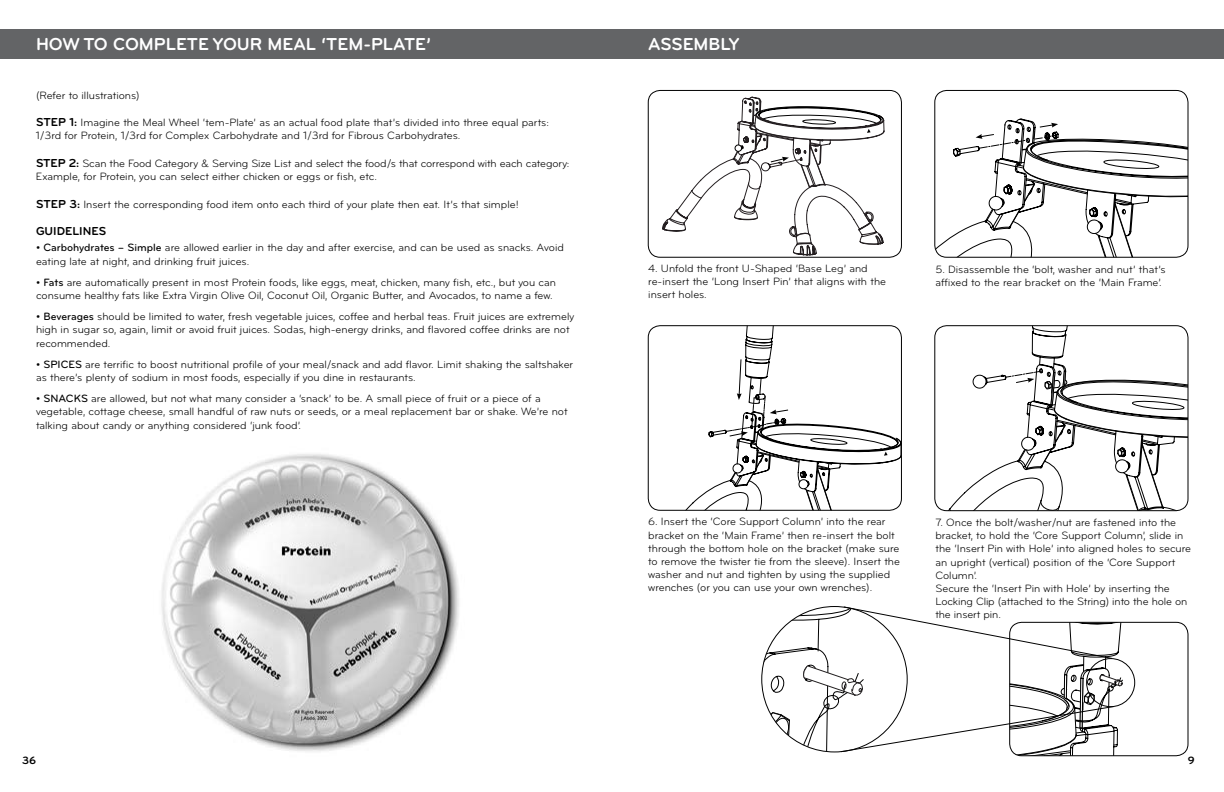
<style>
.page{position:relative;width:1224px;height:792px;background:#fff}
.page>*{position:absolute;margin:0;border:0;box-sizing:border-box;transform-origin:0 0}
.t1{font:700 18px "Bryant";color:#fff}
.t2{font:700 12px "Bryant";color:#000}
.t3{font:11px/13.2px "Bryant";color:#000}
.t4{font:700 11px "Bryant";color:#000}
.s1{font-weight:700;font-size:12px}
.s2{font-weight:500}
</style>
<div class="page">
<img style="left:161px;top:454px;width:298px;height:298px">
<div style="left:0;top:29px;width:612px;height:29px;background:#636466"></div>
<div style="left:612px;top:29px;width:612px;height:29px;background:#636466"></div>
<svg style="left:648px;top:327px;width:252px;height:32px"></svg>
<div style="left:648px;top:325px;width:254px;height:186px;border:1px solid #000;border-radius:12px"></div>
<div style="left:648px;top:90px;width:254px;height:168px;border:1px solid #000;border-radius:12px"></div>
<svg style="left:935px;top:326px;width:253px;height:185px"></svg>
<svg style="left:935px;top:119px;width:253px;height:138px"></svg>
<svg style="left:662px;top:97px;width:223px;height:158px"></svg>
<svg style="left:648px;top:359px;width:253px;height:151px"></svg>
<svg style="left:762px;top:606px;width:426px;height:150px"></svg>
<div style="left:1086px;top:658px;width:49px;height:49px;border:1px solid #000;border-radius:50%"></div>
<h1 class="t1" style="left:36px;top:32px;width:396px">HOW TO COMPLETE YOUR MEAL ‘TEM-PLATE’</h1>
<p class="t3" style="left:36px;top:88px;width:105px">(Refer to illustrations)</p>
<p class="t3" style="left:36px;top:116px;width:514px"><span class="s1">STEP 1:</span> Imagine the Meal Wheel ‘tem-Plate’ as an actual food plate that’s divided into three equal parts:<br>1/3rd for Protein, 1/3rd for Complex Carbohydrate and 1/3rd for Fibrous Carbohydrates.</p>
<p class="t3" style="left:36px;top:157px;width:535px"><span class="s1">STEP 2:</span> Scan the Food Category &amp; Serving Size List and select the food/s that correspond with each category:<br>Example, for Protein, you can select either chicken or eggs or fish, etc.</p>
<p class="t3" style="left:36px;top:198px;width:484px"><span class="s1">STEP 3:</span> Insert the corresponding food item onto each third of your plate then eat. It’s that simple!</p>
<p class="t2" style="left:36px;top:224px;width:72px">GUIDELINES</p>
<p class="t3" style="left:36px;top:241px;width:529px"><span class="s2">• Carbohydrates – Simple</span> are allowed earlier in the day and after exercise, and can be used as snacks. Avoid eating late at night, and drinking fruit juices.</p>
<p class="t3" style="left:36px;top:276px;width:522px"><span class="s2">• Fats</span> are automatically present in most Protein foods, like eggs, meat, chicken, many fish, etc., but you can consume healthy fats like Extra Virgin Olive Oil, Coconut Oil, Organic Butter, and Avocados, to name a few.</p>
<p class="t3" style="left:36px;top:310px;width:540px"><span class="s2">• Beverages</span> should be limited to water, fresh vegetable juices, coffee and herbal teas. Fruit juices are extremely high in sugar so, again, limit or avoid fruit juices. Sodas, high-energy drinks, and flavored coffee drinks are not recommended.</p>
<p class="t3" style="left:36px;top:358px;width:539px"><span class="s2">• SPICES</span> are terrific to boost nutritional profile of your meal/snack and add flavor. Limit shaking the saltshaker as there’s plenty of sodium in most foods, especially if you dine in restaurants.</p>
<p class="t3" style="left:36px;top:392px;width:533px"><span class="s2">• SNACKS</span> are allowed, but not what many consider a ‘snack’ to be. A small piece of fruit or a piece of a vegetable, cottage cheese, small handful of raw nuts or seeds, or a meal replacement bar or shake. We’re not talking about candy or anything considered ‘junk food’.</p>
<h1 class="t1" style="left:648px;top:32px;width:93px">ASSEMBLY</h1>
<p class="t3" style="left:648px;top:262px;width:239px">4. Unfold the front U-Shaped ‘Base Leg’ and re-insert the ‘Long Insert Pin’ that aligns with the insert holes.</p>
<p class="t3" style="left:935px;top:262px;width:232px">5. Disassemble the ‘bolt, washer and nut’ that’s affixed to the rear bracket on the ‘Main Frame’.</p>
<p class="t3" style="left:648px;top:515px;width:253px">6. Insert the ‘Core Support Column’ into the rear bracket on the ‘Main Frame’ then re-insert the bolt through the bottom hole on the bracket (make sure to remove the twister tie from the sleeve). Insert the washer and nut and tighten by using the supplied wrenches (or you can use your own wrenches).</p>
<p class="t3" style="left:935px;top:516px;width:257px">7. Once the bolt/washer/nut are fastened into the bracket, to hold the ‘Core Support Column’, slide in the ‘Insert Pin with Hole’ into aligned holes to secure an upright (vertical) position of the ‘Core Support Column’.<br>Secure the ‘Insert Pin with Hole’ by inserting the Locking Clip (attached to the String) into the hole on the insert pin.</p>
<p class="t4" style="left:22px;top:754px;width:15px">36</p>
<p class="t4" style="left:1188px;top:754px;width:8px">9</p>
</div>
